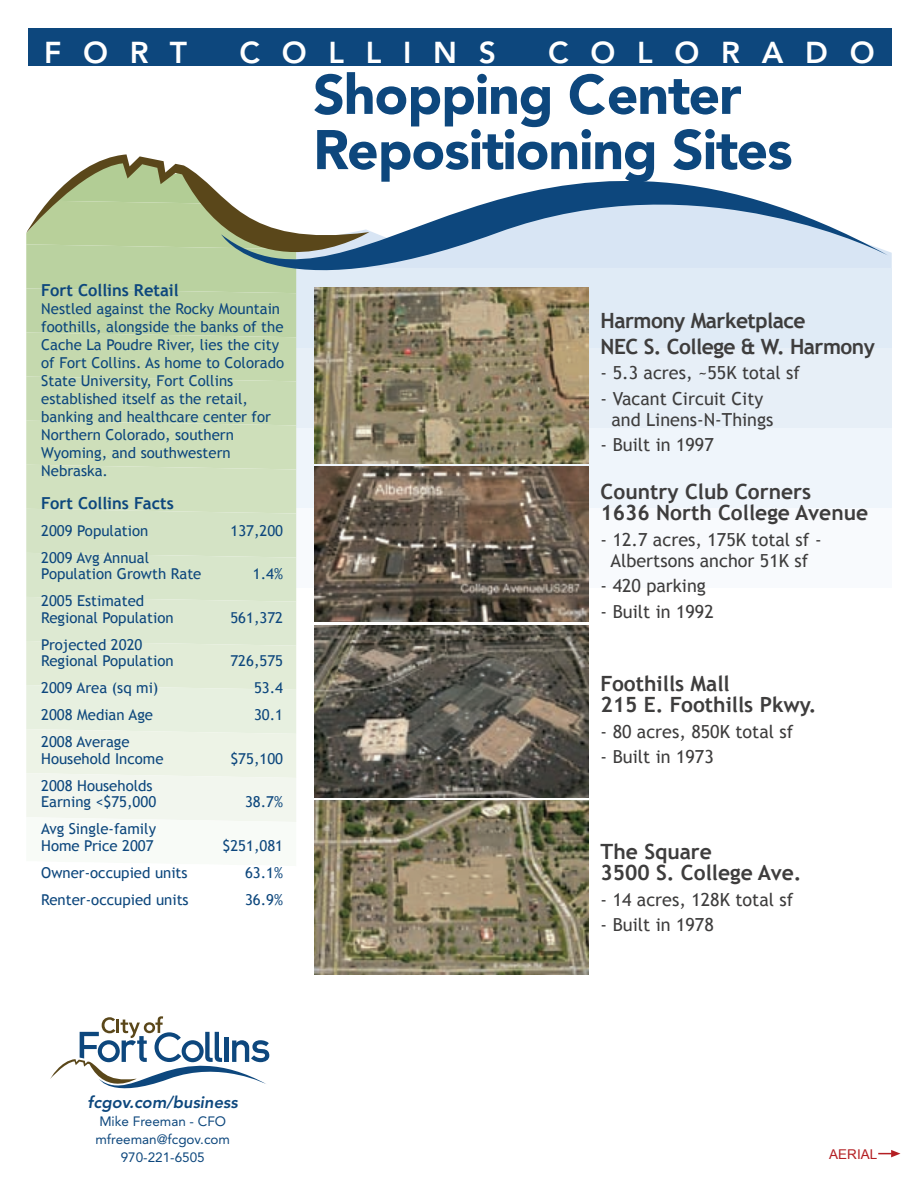
<style>
.page{position:relative;width:918px;height:1188px;background:#fff}
.page>*{position:absolute;margin:0;border:0;box-sizing:border-box;transform-origin:0 0}
.t1{font:800 30px "Avenir";letter-spacing:.725em;color:#fff}
.t2{font:700 21px/21px "Trebuchet MS";color:#3e3d3d}
.t3{font:700 21px/25.5px "Trebuchet MS";letter-spacing:-.025em;color:#3e3d3d}
.t4{font:18px/21px "Trebuchet MS";color:#3e3d3d}
.t5{font:700 16.5px "Trebuchet MS";color:#0d477d}
.t6{font:italic 800 16.5px "Avenir";color:#0d477d}
.t7{font:15px/18px "Trebuchet MS";color:#0d477d}
.t8{font:13.5px/18px "Avenir";color:#0d477d;text-align:center}
.t9{font:13.5px "Arial";color:#b41f23}
</style>
<div class="page">
<div style="left:296px;top:268px;width:596px;height:80px;background:#e0ebf6"></div>
<div style="left:296px;top:348px;width:596px;height:80px;background:#e7eff7"></div>
<div style="left:296px;top:428px;width:596px;height:80px;background:#eff5fb"></div>
<div style="left:296px;top:508px;width:596px;height:80px;background:#f8fafd"></div>
<div style="left:28px;top:28px;width:864px;height:37px;background:#0d477d"></div>
<svg style="left:221px;top:65px;width:668px;height:277px;fill:#e0ebf6"></svg>
<svg style="left:878px;top:1150px;width:23px;height:7px"></svg>
<svg style="left:314px;top:72px;width:477px;height:110px"></svg>
<svg style="left:26px;top:158px;width:270px;height:931px"></svg>
<img style="left:314px;top:467px;width:275px;height:154px">
<img style="left:314px;top:625px;width:275px;height:172px">
<img style="left:314px;top:801px;width:275px;height:174px">
<img style="left:314px;top:288px;width:274px;height:175px">
<h1 class="t1" style="left:44px;top:35px;width:144px">FORT</h1>
<h1 class="t1" style="left:240px;top:35px;width:258px">COLLINS</h1>
<h1 class="t1" style="left:548px;top:35px;width:328px">COLORADO</h1>
<p class="t5" style="left:41px;top:279px;width:139px">Fort Collins Retail</p>
<p class="t7" style="left:41px;top:300px;width:244px">Nestled against the Rocky Mountain foothills, alongside the banks of the<br>Cache La Poudre River, lies the city of Fort Collins. As home to Colorado<br>State University, Fort Collins established itself as the retail, banking and healthcare center for<br>Northern Colorado, southern<br>Wyoming, and southwestern<br>Nebraska.</p>
<p class="t5" style="left:41px;top:492px;width:134px">Fort Collins Facts</p>
<p class="t7" style="left:41px;top:522px;width:109px">2009 Population</p>
<p class="t7" style="left:230px;top:522px;width:54px">137,200</p>
<p class="t7" style="left:41px;top:549px;width:162px;line-height:16.5px">2009 Avg Annual<br>Population Growth Rate</p>
<p class="t7" style="left:253px;top:565px;width:32px">1.4%</p>
<p class="t7" style="left:41px;top:593px;width:134px;line-height:16.5px">2005 Estimated<br>Regional Population</p>
<p class="t7" style="left:41px;top:636px;width:134px;line-height:16.5px">Projected 2020<br>Regional Population</p>
<p class="t7" style="left:230px;top:609px;width:54px">561,372</p>
<p class="t7" style="left:230px;top:652px;width:54px">726,575</p>
<p class="t7" style="left:41px;top:679px;width:119px">2009 Area (sq mi)</p>
<p class="t7" style="left:254px;top:679px;width:31px">53.4</p>
<p class="t7" style="left:41px;top:706px;width:113px">2008 Median Age</p>
<p class="t7" style="left:254px;top:706px;width:31px">30.1</p>
<p class="t7" style="left:41px;top:734px;width:124px;line-height:16.5px">2008 Average<br>Household Income</p>
<p class="t7" style="left:230px;top:750px;width:54px">$75,100</p>
<p class="t7" style="left:41px;top:777px;width:116px;line-height:16.5px">2008 Households<br>Earning &lt;$75,000</p>
<p class="t7" style="left:41px;top:821px;width:116px;line-height:16.5px">Avg Single-family<br>Home Price 2007</p>
<p class="t7" style="left:245px;top:793px;width:40px">38.7%</p>
<p class="t7" style="left:223px;top:837px;width:62px">$251,081</p>
<p class="t7" style="left:41px;top:864px;width:148px">Owner-occupied units</p>
<p class="t7" style="left:245px;top:864px;width:40px">63.1%</p>
<p class="t7" style="left:41px;top:891px;width:149px">Renter-occupied units</p>
<p class="t7" style="left:245px;top:891px;width:40px">36.9%</p>
<p class="t6" style="left:88px;top:1093px;width:152px">fcgov.com/business</p>
<p class="t8" style="left:95px;top:1113px;width:136px">Mike Freeman - CFO mfreeman@fcgov.com<br>970-221-6505</p>
<h2 class="t3" style="left:601px;top:308px;width:276px">Harmony Marketplace<br>NEC S. College &amp; W. Harmony</h2>
<p class="t4" style="left:601px;top:363px;width:201px">- 5.3 acres, ~55K total sf</p>
<p class="t4" style="left:611px;top:388px;width:163px;text-indent:-11px">- Vacant Circuit City and Linens-N-Things</p>
<p class="t4" style="left:601px;top:435px;width:115px">- Built in 1997</p>
<h2 class="t2" style="left:601px;top:481px;width:269px">Country Club Corners<br>1636 North College Avenue</h2>
<p class="t4" style="left:601px;top:529px;width:222px;text-align:center">- 12.7 acres, 175K total sf -<br>Albertsons anchor 51K sf</p>
<p class="t4" style="left:601px;top:576px;width:107px">- 420 parking</p>
<p class="t4" style="left:601px;top:601px;width:115px">- Built in 1992</p>
<h2 class="t2" style="left:601px;top:673px;width:217px">Foothills Mall<br>215 E. Foothills Pkwy.</h2>
<p class="t4" style="left:601px;top:721px;width:194px">- 80 acres, 850K total sf</p>
<p class="t4" style="left:601px;top:747px;width:115px">- Built in 1973</p>
<h2 class="t2" style="left:601px;top:841px;width:203px">The Square<br>3500 S. College Ave.</h2>
<p class="t4" style="left:601px;top:889px;width:194px">- 14 acres, 128K total sf</p>
<p class="t4" style="left:601px;top:915px;width:115px">- Built in 1978</p>
<p class="t9" style="left:829px;top:1147px;width:50px">AERIAL</p>
</div>
